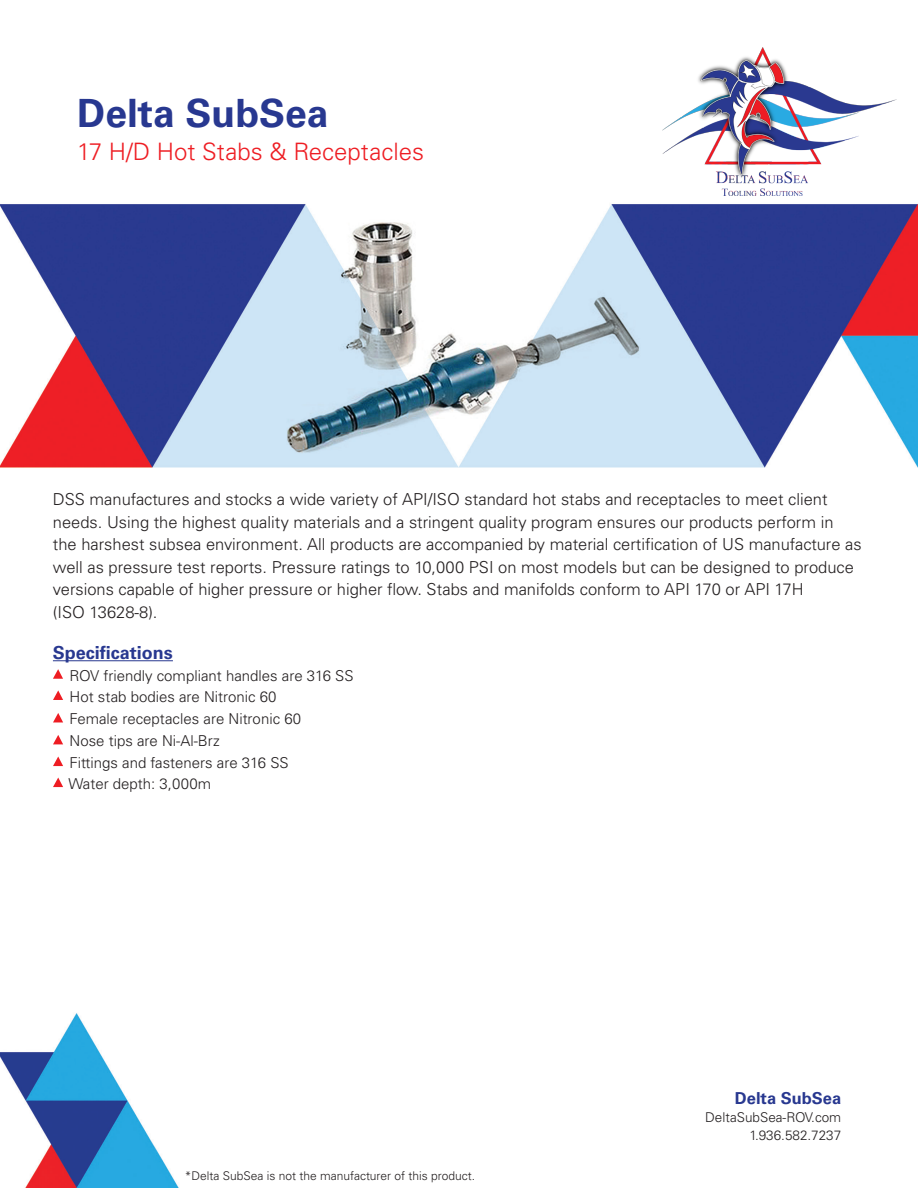
<style>
.page{position:relative;width:918px;height:1188px;background:#fff}
.page>*{position:absolute;margin:0;border:0;box-sizing:border-box;transform-origin:0 0}
.t1{font:700 39px "Univers LT Std";color:#283890}
.t2{font:300 24px "Univers LT Std";color:#ee1d23}
.t3{font:700 18px "Univers LT Std";color:#283890}
.t4{font:300 16.5px/22.5px "Univers LT Std";color:#231f20}
.t5{font:700 16.5px "Univers LT Std";color:#283890}
.t6{font:300 15px "Univers LT Std";color:#231f20}
.t7{font:300 13.5px "Univers LT Std";color:#231f20}
.t8{font:300 12px "Univers LT Std";color:#231f20}
</style>
<div class="page">
<img style="left:0;top:195px;width:918px;height:993px">
<hr style="left:53px;top:660px;width:120px;height:1px;background:#283890">
<svg style="left:53px;top:669px;width:10px;height:10px"></svg>
<svg style="left:53px;top:690px;width:10px;height:10px"></svg>
<svg style="left:53px;top:713px;width:10px;height:9px"></svg>
<svg style="left:53px;top:735px;width:10px;height:9px"></svg>
<svg style="left:53px;top:757px;width:10px;height:9px"></svg>
<svg style="left:53px;top:778px;width:10px;height:9px"></svg>
<img style="left:662px;top:47px;width:235px;height:148px">
<p class="t1" style="left:77px;top:91px;width:253px">Delta SubSea</p>
<p class="t2" style="left:77px;top:137px;width:348px">17 H/D Hot Stabs &amp; Receptacles</p>
<p class="t4" style="left:53px;top:488px;width:810px">DSS manufactures and stocks a wide variety of API/ISO standard hot stabs and receptacles to meet client needs. Using the highest quality materials and a stringent quality program ensures our products perform in<br>the harshest subsea environment. All products are accompanied by material certification of US manufacture as well as pressure test reports. Pressure ratings to 10,000 PSI on most models but can be designed to produce versions capable of higher pressure or higher flow. Stabs and manifolds conform to API 170 or API 17H</p>
<p class="t4" style="left:53px;top:601px;width:106px">(ISO 13628-8).</p>
<p class="t3" style="left:53px;top:642px;width:122px">Specifications</p>
<p class="t6" style="left:70px;top:666px;width:286px">ROV friendly compliant handles are 316 SS</p>
<p class="t6" style="left:70px;top:688px;width:209px">Hot stab bodies are Nitronic 60</p>
<p class="t6" style="left:70px;top:710px;width:233px">Female receptacles are Nitronic 60</p>
<p class="t6" style="left:70px;top:732px;width:152px">Nose tips are Ni-Al-Brz</p>
<p class="t6" style="left:70px;top:753px;width:221px">Fittings and fasteners are 316 SS</p>
<p class="t6" style="left:68px;top:775px;width:144px">Water depth: 3,000m</p>
<p class="t8" style="left:185px;top:1168px;width:292px">*Delta SubSea is not the manufacturer of this product.</p>
<p class="t5" style="left:735px;top:1089px;width:108px">Delta SubSea</p>
<p class="t7" style="left:705px;top:1110px;width:138px">DeltaSubSea-ROV.com</p>
<p class="t7" style="left:749px;top:1128px;width:93px">1.936.582.7237</p>
</div>
